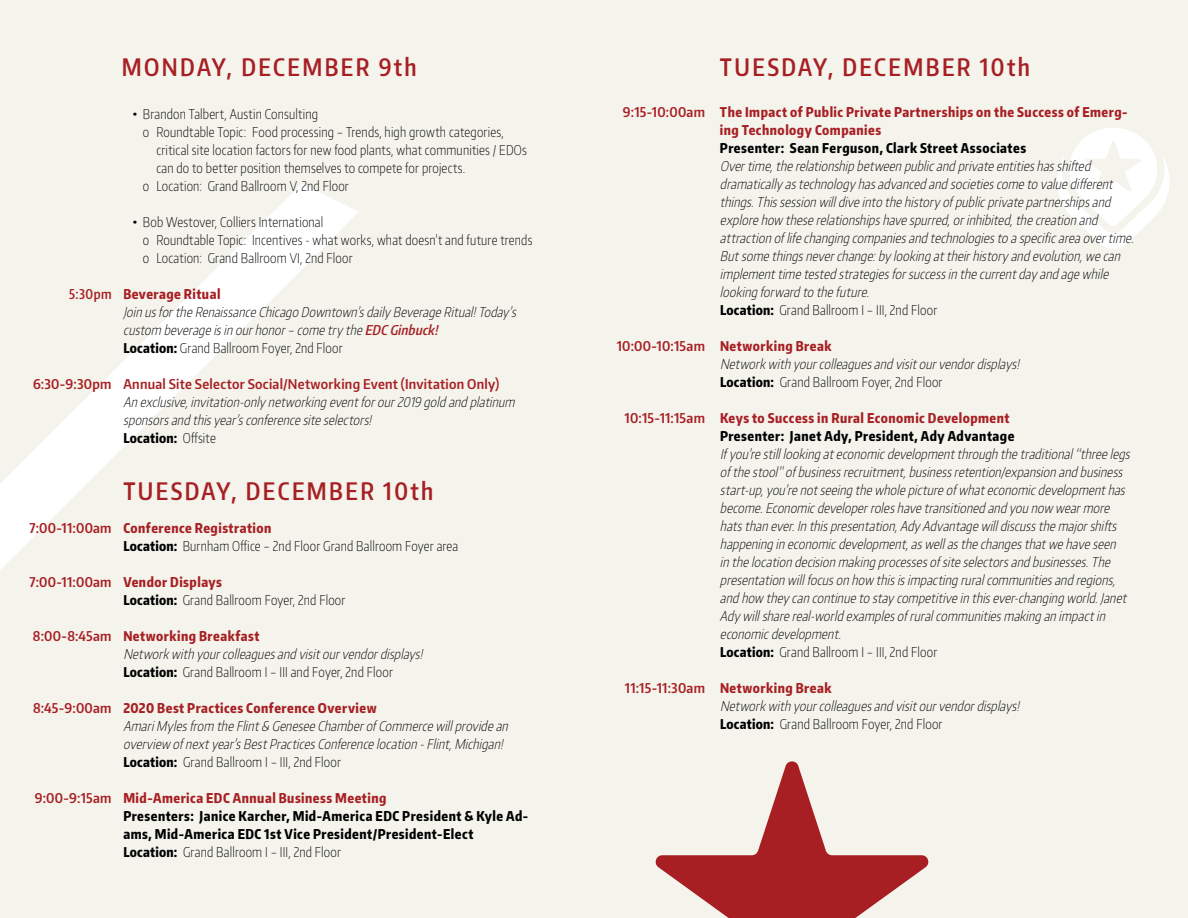
<style>
.page{position:relative;width:1188px;height:918px;background:#f4f3ec}
.page>*{position:absolute;margin:0;border:0;box-sizing:border-box;transform-origin:0 0}
.t1{font:600 24px "Encode Sans Compressed";letter-spacing:.1em;color:#a71f23}
.t2{font:italic 200 13.5px/18px "Encode Sans Compressed";color:#000}
.t3{font:200 13.5px/18px "Encode Sans Compressed";letter-spacing:.015em;color:#000}
.t4{font:800 13.5px/18px "Encode Sans Compressed";letter-spacing:.035em;color:#a71f23}
.t5{font:800 13.5px/18px "Encode Sans Compressed";letter-spacing:.035em;color:#000}
.t6{font:600 13.5px "Encode Sans Condensed";letter-spacing:.02em;color:#a71f23}
.t7{font:600 13.5px "Encode Sans Compressed";color:#a71f23}
.s1{font-weight:800}
.s2{font-weight:600;color:#a71f23}
.s3{font-weight:800;font-style:normal}
.s4{font-style:normal}
.s5{font-weight:800;color:#a71f23}
.s6{font-weight:200}
</style>
<div class="page">
<svg style="left:1057px;top:128px;width:112px;height:121px"></svg>
<svg style="left:655px;top:761px;width:274px;height:157px"></svg>
<svg style="left:0;top:184px;width:358px;height:386px"></svg>
<p class="t7" style="left:69px;top:285px;width:44px">5:30pm</p>
<p class="t6" style="left:33px;top:375px;width:80px">6:30-9:30pm</p>
<p class="t6" style="left:29px;top:519px;width:84px">7:00-11:00am</p>
<p class="t6" style="left:29px;top:573px;width:84px">7:00-11:00am</p>
<p class="t6" style="left:33px;top:627px;width:80px">8:00-8:45am</p>
<p class="t6" style="left:33px;top:699px;width:80px">8:45-9:00am</p>
<p class="t6" style="left:35px;top:789px;width:78px">9:00-9:15am</p>
<h1 class="t1" style="left:122px;top:51px;width:296px">MONDAY, DECEMBER 9th</h1>
<h1 class="t1" style="left:720px;top:51px;width:311px">TUESDAY, DECEMBER 10th</h1>
<p class="t3" style="left:133px;top:104px;width:187px"><span class="s1">•</span> Brandon Talbert, Austin Consulting</p>
<p class="t3" style="left:143px;top:122px;width:363px">o Roundtable Topic: Food processing – Trends, high growth categories,</p>
<p class="t3" style="left:156px;top:140px;width:372px">critical site location factors for new food plants, what communities / EDOs</p>
<p class="t3" style="left:156px;top:158px;width:311px">can do to better position themselves to compete for projects.</p>
<p class="t3" style="left:143px;top:176px;width:208px">o Location: Grand Ballroom V, 2nd Floor</p>
<p class="t3" style="left:143px;top:212px;width:391px;text-indent:-10px"><span class="s1">•</span> Bob Westover, Colliers International<br>o Roundtable Topic: Incentives - what works, what doesn’t and future trends o Location: Grand Ballroom VI, 2nd Floor</p>
<p class="t4" style="left:123px;top:284px;width:99px">Beverage Ritual</p>
<p class="t2" style="left:123px;top:302px;width:398px">JoinusfortheRenaissanceChicagoDowntown’sdailyBeverageRitual!Today’s custom beverageisinourhonor–cometrythe<span class="s2">EDC Ginbuck!<br></span><span class="s3">Location:</span> <span class="s4">Grand Ballroom Foyer, 2nd Floor</span></p>
<p class="t6" style="left:123px;top:375px;width:377px">Annual Site Selector Social/Networking Event (Invitation Only)</p>
<p class="t2" style="left:123px;top:392px;width:396px">Anexclusive,invitation-onlynetworkingeventforour2019goldandplatinum sponsorsandthisyear’sconferencesiteselectors!<br><span class="s3">Location:</span> <span class="s4">Offsite</span></p>
<h1 class="t1" style="left:123px;top:475px;width:311px">TUESDAY, DECEMBER 10th</h1>
<p class="t3" style="left:123px;top:518px;width:336px"><span class="s5">Conference Registration<br></span><span class="s1">Location:</span> Burnham Office – 2nd Floor Grand Ballroom Foyer area</p>
<p class="t3" style="left:123px;top:572px;width:224px"><span class="s5">Vendor Displays<br></span><span class="s1">Location:</span> Grand Ballroom Foyer, 2nd Floor</p>
<p class="t4" style="left:123px;top:626px;width:138px">Networking Breakfast</p>
<p class="t2" style="left:123px;top:644px;width:304px">Networkwithyourcolleaguesandvisitourvendordisplays!<br><span class="s3">Location:</span> <span class="s4">Grand Ballroom I – III and Foyer, 2nd Floor</span></p>
<p class="t4" style="left:123px;top:698px;width:255px">2020 Best Practices Conference Overview</p>
<p class="t2" style="left:123px;top:716px;width:390px">AmariMylesfrom theFlint&amp; GeneseeChamberofCommercewillprovidean overview ofnextyear’sBestPracticesConferencelocation-Flint,Michigan!<br><span class="s3">Location:</span> <span class="s4">Grand Ballroom I – III, 2nd Floor</span></p>
<p class="t4" style="left:123px;top:788px;width:265px">Mid-America EDC Annual Business Meeting</p>
<p class="t5" style="left:123px;top:806px;width:406px">Presenters: Janice Karcher, Mid-America EDC President &amp; Kyle Ad&shy;ams, Mid-America EDC 1st Vice President/President-Elect<br>Location: <span class="s6">Grand Ballroom I – III, 2nd Floor</span></p>
<p class="t6" style="left:623px;top:104px;width:84px">9:15-10:00am</p>
<p class="t6" style="left:617px;top:337px;width:90px">10:00-10:15am</p>
<p class="t6" style="left:625px;top:409px;width:82px">10:15-11:15am</p>
<p class="t6" style="left:625px;top:679px;width:82px">11:15-11:30am</p>
<p class="t4" style="left:720px;top:103px;width:409px">The Impact of Public Private Partnerships on the Success of Emerg&shy;ing Technology Companies</p>
<p class="t5" style="left:720px;top:139px;width:308px">Presenter: Sean Ferguson, Clark Street Associates</p>
<p class="t2" style="left:720px;top:157px;width:419px">Overtime,therelationshipbetweenpublicandprivateentitieshasshifted dramaticallyastechnologyhasadvancedandsocietiescometovaluedifferent things.Thissessionwilldiveintothehistoryofpublicprivatepartnershipsand explorehow theserelationshipshavespurred,orinhibited,thecreationand attractionoflifechangingcompaniesandtechnologiestoaspecificareaovertime.<br>Butsomethingsneverchange:bylookingattheirhistoryandevolution,wecan implementtimetestedstrategiesforsuccessinthecurrentdayandagewhile lookingforwardtothefuture.<br><span class="s3">Location:</span> <span class="s4">Grand Ballroom I – III, 2nd Floor</span></p>
<p class="t4" style="left:720px;top:337px;width:113px">Networking Break</p>
<p class="t2" style="left:720px;top:355px;width:304px">Networkwithyourcolleaguesandvisitourvendordisplays!<br><span class="s3">Location:</span> <span class="s4">Grand Ballroom Foyer, 2nd Floor</span></p>
<p class="t4" style="left:720px;top:409px;width:291px">Keys to Success in Rural Economic Development</p>
<p class="t5" style="left:720px;top:427px;width:296px">Presenter: Janet Ady, President, Ady Advantage</p>
<p class="t2" style="left:720px;top:445px;width:415px">Ifyou’restilllookingateconomicdevelopmentthroughthetraditional“threelegs ofthestool”ofbusinessrecruitment,businessretention/expansionandbusiness start-up,you’renotseeingthewholepictureofwhateconomicdevelopmenthas become.Economicdeveloperroleshavetransitionedandyounow wearmore hatsthanever.Inthispresentation,AdyAdvantagewilldiscussthemajorshifts happeningineconomicdevelopment,aswellasthechangesthatwehaveseen inthelocationdecisionmakingprocessesofsiteselectorsandbusinesses.The presentationwillfocusonhow thisisimpactingruralcommunitiesandregions, andhow theycancontinuetostaycompetitiveinthisever-changingworld.Janet Adywillsharereal-worldexamplesofruralcommunitiesmakinganimpactin economicdevelopment.<br><span class="s3">Location:</span> <span class="s4">Grand Ballroom I – III, 2nd Floor</span></p>
<p class="t4" style="left:720px;top:679px;width:113px">Networking Break</p>
<p class="t2" style="left:720px;top:697px;width:304px">Networkwithyourcolleaguesandvisitourvendordisplays!<br><span class="s3">Location:</span> <span class="s4">Grand Ballroom Foyer, 2nd Floor</span></p>
</div>
